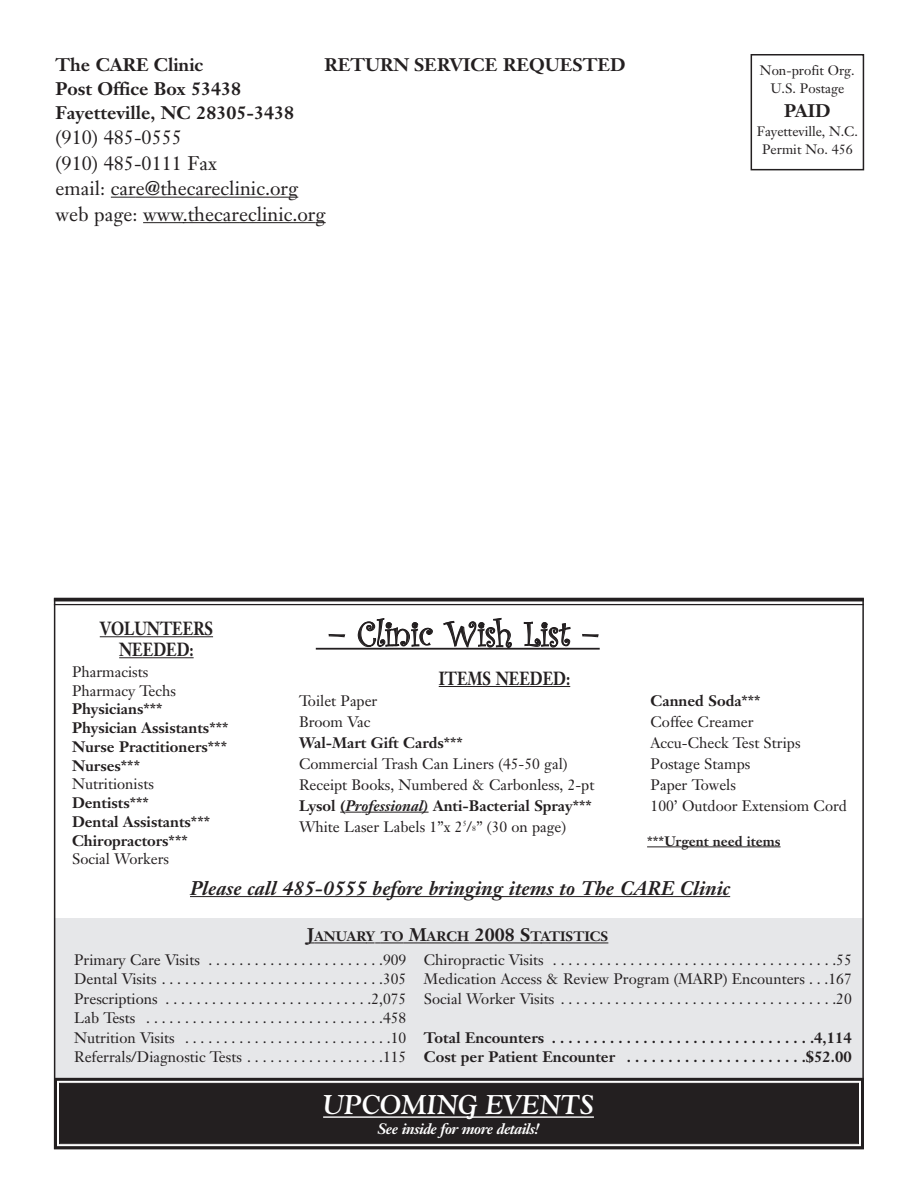
<style>
.page{position:relative;width:918px;height:1188px;background:#fff}
.page>*{position:absolute;margin:0;border:0;box-sizing:border-box;transform-origin:0 0}
.t1{font:36px "Curlz";color:#231f20}
.t2{font:italic 700 27px "Goudy";color:#fff}
.t3{font:19.5px/25.5px "Janson Text";color:#231f20}
.t4{font:italic 700 19.5px "Janson Text";color:#231f20}
.t5{font:700 18.75px/21px "Janson Text";color:#231f20;text-align:center;scale:.8 1}
.t6{font:700 18px/24px "Janson Text";color:#231f20}
.t7{font:15px/19.5px "Janson Text";color:#231f20}
.t8{font:700 15px/18.8px "Janson Text";color:#231f20}
.t9{font:italic 700 15px "Janson Text";letter-spacing:-.035em;color:#fff}
.t10{font:13.5px/18px "Janson Text";color:#231f20;text-align:center}
.t11{font:700 13.5px "Janson Text";color:#231f20}
.s1{font-weight:400}
.s2{font-style:italic}
.s3{font-size:7.5px}
.s4{font-size:18px}
.s5{font-weight:700}
</style>
<div class="page">
<div style="left:55px;top:918px;width:807px;height:165px;background:#e6e7e9"></div>
<svg style="left:111px;top:197px;width:25px;height:1px"></svg>
<hr style="left:136px;top:197px;width:76px;height:1px;background:#231f20">
<hr style="left:212px;top:197px;width:76px;height:1px;background:#231f20">
<hr style="left:143px;top:222px;width:41px;height:1px;background:#231f20">
<hr style="left:183px;top:222px;width:56px;height:1px;background:#231f20">
<hr style="left:239px;top:222px;width:77px;height:1px;background:#231f20">
<div style="left:751px;top:54px;width:113px;height:116px;border:2px solid #231f20"></div>
<div style="left:60px;top:1084px;width:798px;height:59px;background:#231f20"></div>
<div style="left:55px;top:1079px;width:807px;height:69px;border:4px solid #fff"></div>
<div style="left:54px;top:1078px;width:810px;height:71px;border:3px solid #231f20"></div>
<div style="left:59px;top:1083px;width:800px;height:61px;border:1px solid #231f20"></div>
<hr style="left:323px;top:1116px;width:271px;height:2px;background:#fff">
<hr style="left:54px;top:598px;width:810px;height:3px;background:#231f20">
<hr style="left:54px;top:604px;width:810px;height:1px;background:#231f20">
<hr style="left:316px;top:648px;width:284px;height:2px;background:#231f20">
<hr style="left:439px;top:686px;width:131px;height:1px;background:#231f20">
<svg style="left:340px;top:812px;width:22px;height:1px"></svg>
<hr style="left:362px;top:812px;width:67px;height:1px;background:#231f20">
<hr style="left:190px;top:896px;width:225px;height:1px;background:#231f20">
<hr style="left:415px;top:896px;width:315px;height:1px;background:#231f20">
<hr style="left:314px;top:942px;width:52px;height:1px;background:#231f20">
<svg style="left:366px;top:942px;width:61px;height:1px"></svg>
<hr style="left:427px;top:942px;width:42px;height:1px;background:#231f20">
<hr style="left:469px;top:942px;width:62px;height:1px;background:#231f20">
<svg style="left:531px;top:942px;width:18px;height:1px"></svg>
<hr style="left:549px;top:942px;width:59px;height:1px;background:#231f20">
<hr style="left:100px;top:636px;width:113px;height:1px;background:#231f20">
<hr style="left:119px;top:657px;width:75px;height:1px;background:#231f20">
<hr style="left:647px;top:847px;width:34px;height:1px;background:#231f20">
<hr style="left:681px;top:847px;width:100px;height:1px;background:#231f20">
<p class="t6" style="left:56px;top:54px;width:149px">The CARE Clinic</p>
<p class="t6" style="left:324px;top:54px;width:303px">RETURN SERVICE REQUESTED</p>
<p class="t6" style="left:56px;top:78px;width:240px">Post Office Box 53438<br>Fayetteville, NC 28305-3438</p>
<p class="t3" style="left:56px;top:127px;width:272px">(910) 485-0555<br>(910) 485-0111 Fax<br>email: care@thecareclinic.org web page: www.thecareclinic.org</p>
<p class="t10" style="left:760px;top:62px;width:96px">Non-profit Org.<br>U.S. Postage</p>
<p class="t6" style="left:784px;top:100px;width:48px">PAID</p>
<p class="t10" style="left:757px;top:124px;width:103px">Fayetteville, N.C.<br>Permit No. 456</p>
<p class="t5" style="left:100px;top:620px;width:143px">VOLUNTEERS<br>NEEDED:</p>
<p class="t8" style="left:72px;top:664px;width:158px"><span class="s1">Pharmacists<br>Pharmacy Techs<br></span>Physicians***<br>Physician Assistants***<br>Nurse Practitioners***<br>Nurses***<br><span class="s1">Nutritionists<br></span>Dentists***<br>Dental Assistants***<br>Chiropractors***<br><span class="s1">Social Workers</span></p>
<p class="t1" style="left:328px;top:619px;width:272px">– Clinic Wish List –</p>
<p class="t5" style="left:439px;top:669px;width:166px">ITEMS NEEDED:</p>
<p class="t7" style="left:299px;top:692px;width:80px">Toilet Paper</p>
<p class="t8" style="left:651px;top:693px;width:112px">Canned Soda***</p>
<p class="t7" style="left:299px;top:713px;width:73px">Broom Vac</p>
<p class="t7" style="left:651px;top:713px;width:105px">Coffee Creamer</p>
<p class="t8" style="left:299px;top:735px;width:166px">Wal-Mart Gift Cards***</p>
<p class="t7" style="left:651px;top:734px;width:151px">Accu-Check Test Strips</p>
<p class="t7" style="left:299px;top:755px;width:270px">Commercial Trash Can Liners (45-50 gal)</p>
<p class="t7" style="left:651px;top:755px;width:101px">Postage Stamps</p>
<p class="t7" style="left:299px;top:776px;width:297px">Receipt Books, Numbered &amp; Carbonless, 2-pt</p>
<p class="t7" style="left:651px;top:776px;width:87px">Paper Towels</p>
<p class="t8" style="left:299px;top:798px;width:294px">Lysol (<span class="s2">Professional)</span> Anti-Bacterial Spray***</p>
<p class="t7" style="left:651px;top:797px;width:198px">100’ Outdoor Extensiom Cord</p>
<p class="t7" style="left:299px;top:818px;width:269px">White Laser Labels 1”x 2<sup>5</sup>/<span class="s3">8</span>” (30 on page)</p>
<p class="t11" style="left:647px;top:835px;width:135px">***Urgent need items</p>
<p class="t4" style="left:190px;top:881px;width:542px">Please call 485-0555 before bringing items to The CARE Clinic</p>
<p class="t11" style="left:307px;top:931px;width:303px"><span class="s4">J</span>ANUARY TO <span class="s4">M</span>ARCH <span class="s4">2008 S</span>TATISTICS</p>
<p class="t7" style="left:74px;top:951px;width:779px">Primary Care Visits . . . . . . . . . . . . . . . . . . . . . . .909 Chiropractic Visits . . . . . . . . . . . . . . . . . . . . . . . . . . . . . . . . . . . . .55<br>Dental Visits . . . . . . . . . . . . . . . . . . . . . . . . . . . . .305 Medication Access &amp; Review Program (MARP) Encounters . . .167<br>Prescriptions . . . . . . . . . . . . . . . . . . . . . . . . . . .2,075 Social Worker Visits . . . . . . . . . . . . . . . . . . . . . . . . . . . . . . . . . . . .20<br>Lab Tests . . . . . . . . . . . . . . . . . . . . . . . . . . . . . . .458<br>Nutrition Visits . . . . . . . . . . . . . . . . . . . . . . . . . . .10 <span class="s5">Total Encounters . . . . . . . . . . . . . . . . . . . . . . . . . . . . . . . .4,114<br></span>Referrals/Diagnostic Tests . . . . . . . . . . . . . . . . . .115 <span class="s5">Cost per Patient Encounter . . . . . . . . . . . . . . . . . . . . . .$52.00</span></p>
<p class="t2" style="left:323px;top:1095px;width:272px">UPCOMING EVENTS</p>
<p class="t9" style="left:377px;top:1123px;width:164px">See inside for more details!</p>
</div>
